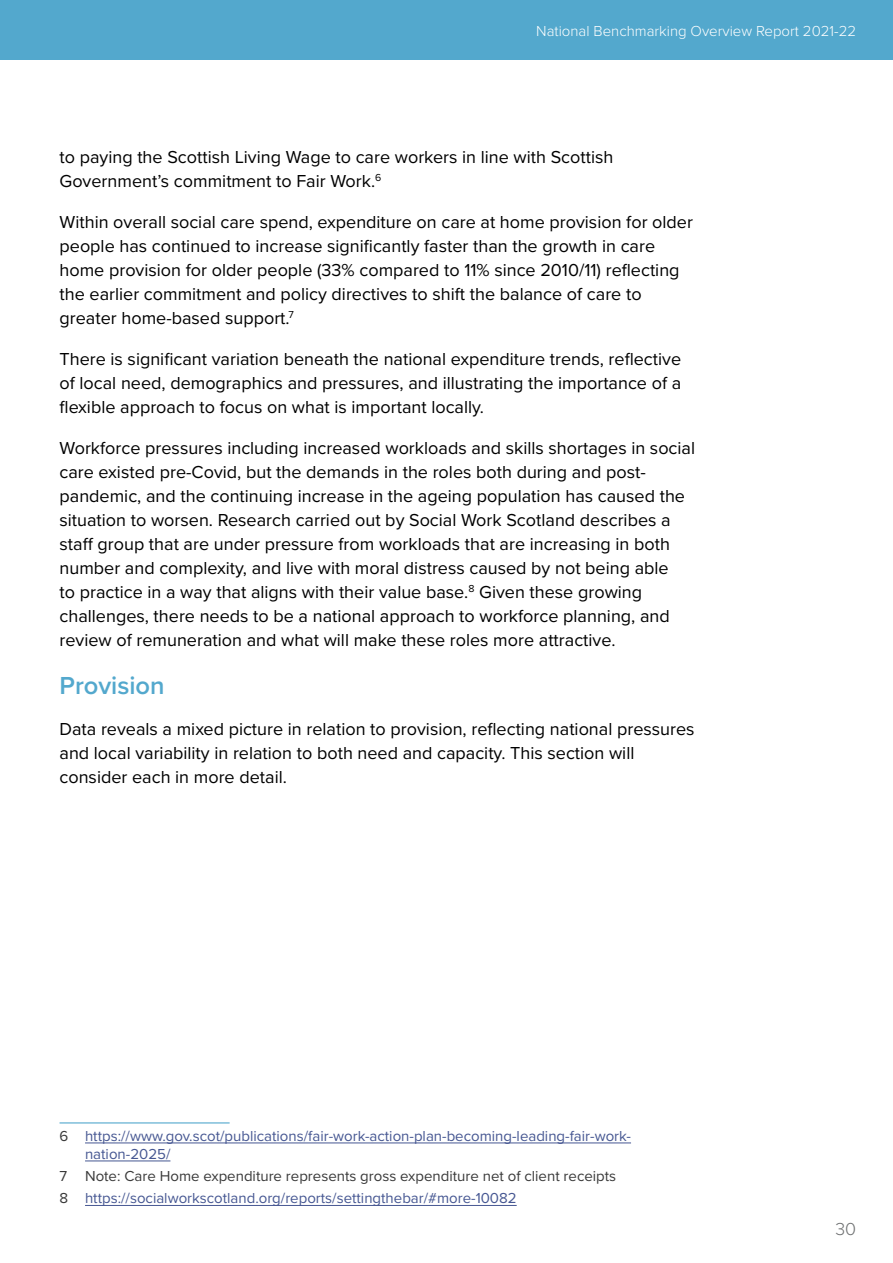
<style>
.page{position:relative;width:893px;height:1263px;background:#fff}
.page>*{position:absolute;margin:0;border:0;box-sizing:border-box;transform-origin:0 0}
.t1{font:600 25.5px "Proxima Nova";color:#53a8cd}
.body_text{font:18px/24px "Proxima Nova";color:#000}
.t2{font:300 18px "Proxima Nova";color:#6d6f70}
.Footnotes{font:15px/18px "Proxima Nova";color:#465792}
.Footnotes-2{font:15px "Proxima Nova";color:#393939}
.t3{font:300 15px "Proxima Nova";color:#fff}
.s1{color:#393939}
</style>
<div class="page">
<div style="left:0;top:0;width:893px;height:60px;background:#53a8cd"></div>
<hr style="left:60px;top:1122px;width:170px;height:1px;background:#53a8cd">
<hr style="left:85px;top:1143px;width:546px;height:1px;background:#465792">
<hr style="left:85px;top:1161px;width:85px;height:1px;background:#465792">
<hr style="left:85px;top:1205px;width:432px;height:1px;background:#465792">
<p class="t3" style="left:536px;top:20px;width:321px">National Benchmarking Overview Report 2021-22</p>
<p class="body_text" style="left:60px;top:144px;width:555px">to paying the Scottish Living Wage to care workers in line with Scottish<br>Government’s commitment to Fair Work.<sup>6</sup></p>
<p class="body_text" style="left:60px;top:209px;width:635px">Within overall social care spend, expenditure on care at home provision for older people has continued to increase significantly faster than the growth in care home provision for older people (33% compared to 11% since 2010/11) reflecting the earlier commitment and policy directives to shift the balance of care to greater home-based support.<sup>7</sup></p>
<p class="body_text" style="left:60px;top:346px;width:623px;text-align:justify">There is significant variation beneath the national expenditure trends, reflective of local need, demographics and pressures, and illustrating the importance of a flexible approach to focus on what is important locally.</p>
<p class="body_text" style="left:60px;top:435px;width:637px">Workforce pressures including increased workloads and skills shortages in social care existed pre-Covid, but the demands in the roles both during and post&shy;pandemic, and the continuing increase in the ageing population has caused the situation to worsen. Research carried out by Social Work Scotland describes a staff group that are under pressure from workloads that are increasing in both number and complexity, and live with moral distress caused by not being able<br>to practice in a way that aligns with their value base.<sup>8</sup> Given these growing challenges, there needs to be a national approach to workforce planning, and review of remuneration and what will make these roles more attractive.</p>
<h3 class="t1" style="left:60px;top:666px;width:107px">Provision</h3>
<p class="body_text" style="left:60px;top:716px;width:637px">Data reveals a mixed picture in relation to provision, reflecting national pressures and local variability in relation to both need and capacity. This section will consider each in more detail.</p>
<p class="Footnotes" style="left:85px;top:1126px;width:547px;text-indent:-26px"><span class="s1">6</span> https://www.gov.scot/publications/fair-work-action-plan-becoming-leading-fair-work&shy;nation-2025/</p>
<p class="Footnotes-2" style="left:60px;top:1165px;width:558px">7 Note: Care Home expenditure represents gross expenditure net of client receipts</p>
<p class="Footnotes" style="left:60px;top:1189px;width:459px"><span class="s1">8</span> https://socialworkscotland.org/reports/settingthebar/#more-10082</p>
<p class="t2" style="left:835px;top:1216px;width:22px">30</p>
</div>
